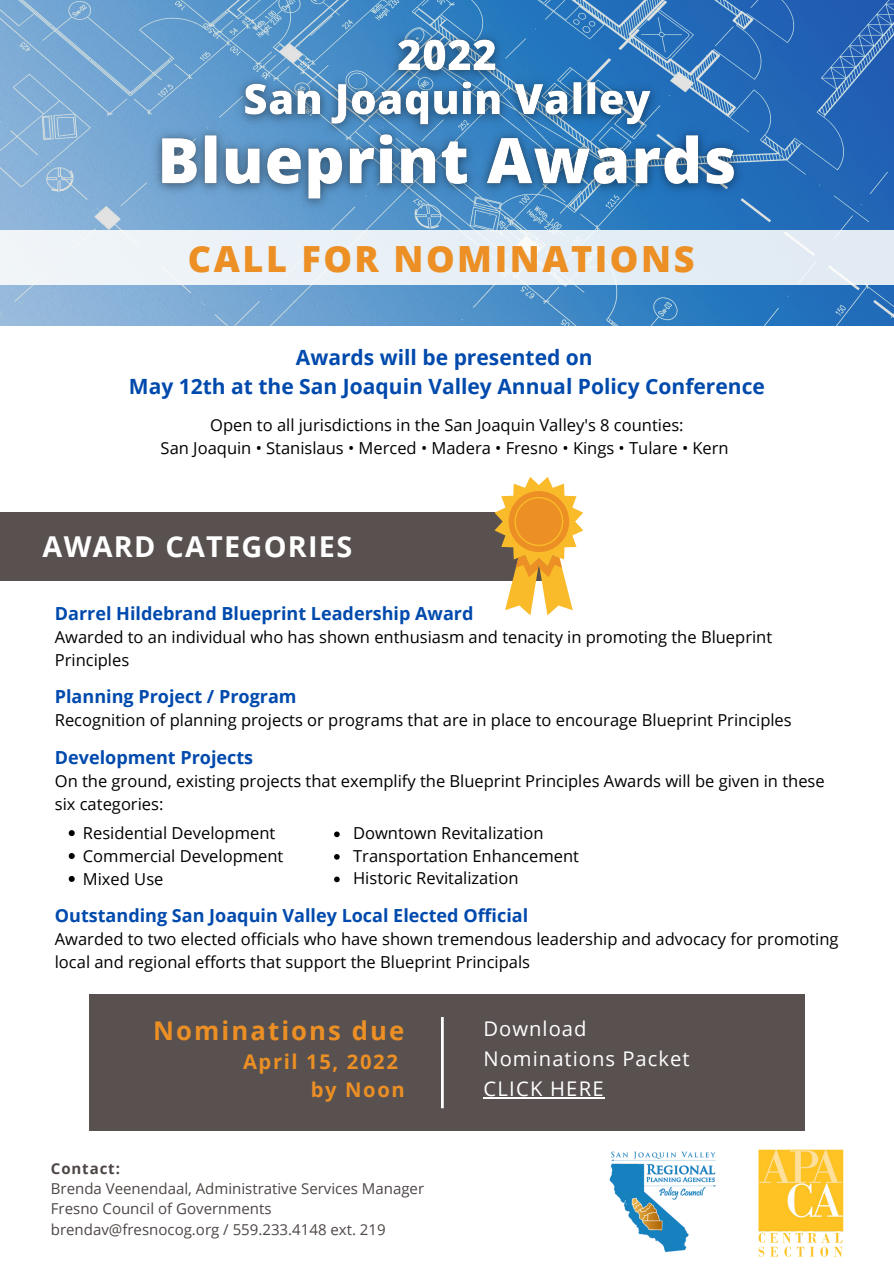
<style>
.page{position:relative;width:894px;height:1264px;background:#fff}
.page>*{position:absolute;margin:0;border:0;box-sizing:border-box;transform-origin:0 0}
.t1{font:800 36px "Open Sans";letter-spacing:.07em;color:#ec8f24}
.t2{font:700 28.8px "Open Sans";letter-spacing:.045em;color:#fff}
.t3{font:700 25.8px "Open Sans";letter-spacing:.08em;color:#ec8f24}
.t4{font:700 21px "Open Sans";color:#004aad}
.t5{font:20.25px "Open Sans";letter-spacing:.05em;color:#fff}
.t6{font:700 20.25px "Open Sans";letter-spacing:.08em;color:#ec8f24}
.t7{font:700 18px "Open Sans";color:#004aad}
.t8{font:16.5px/23px "Open Sans";color:#000}
.t9{font:15px "Open Sans";color:#4d4645}
.t10{font:700 15px "Open Sans";letter-spacing:.06em;color:#4d4645}
</style>
<div class="page">
<img style="left:0;top:0;width:893px;height:325px">
<svg style="left:69px;top:830px;width:6px;height:6px"></svg>
<svg style="left:69px;top:853px;width:6px;height:6px"></svg>
<svg style="left:69px;top:875px;width:6px;height:6px"></svg>
<div style="left:0;top:231px;width:893px;height:54px;background:#e8f0f6"></div>
<div style="left:89px;top:994px;width:715px;height:136px;background:#585150"></div>
<img style="left:609px;top:1151px;width:108px;height:102px">
<img style="left:758px;top:1149px;width:85px;height:108px">
<div style="left:0;top:512px;width:553px;height:69px;background:#585150"></div>
<svg style="left:494px;top:477px;width:89px;height:138px"></svg>
<svg style="left:441px;top:1017px;width:3px;height:91px"></svg>
<img style="left:141px;top:10px;width:612px;height:209px">
<svg style="left:334px;top:831px;width:5px;height:6px"></svg>
<svg style="left:334px;top:854px;width:5px;height:5px"></svg>
<svg style="left:334px;top:876px;width:5px;height:6px"></svg>
<hr style="left:483px;top:1097px;width:121px;height:1px;background:#fff">
<p class="t1" style="left:188px;top:233px;width:508px">CALL FOR NOMINATIONS</p>
<p class="t4" style="left:296px;top:342px;width:298px">Awards will be presented on</p>
<p class="t4" style="left:129px;top:372px;width:637px">May 12th at the San Joaquin Valley Annual Policy Conference</p>
<p class="t8" style="left:210px;top:413px;width:474px">Open to all jurisdictions in the San Joaquin Valley's 8 counties:</p>
<p class="t8" style="left:161px;top:435px;width:569px">San Joaquin • Stanislaus • Merced • Madera • Fresno • Kings • Tulare • Kern</p>
<p class="t2" style="left:43px;top:526px;width:311px">AWARD CATEGORIES</p>
<p class="t7" style="left:55px;top:600px;width:420px">Darrel Hildebrand Blueprint Leadership Award</p>
<p class="t8" style="left:55px;top:625px;width:718px">Awarded to an individual who has shown enthusiasm and tenacity in promoting the Blueprint<br>Principles</p>
<p class="t7" style="left:55px;top:684px;width:243px">Planning Project / Program</p>
<p class="t8" style="left:55px;top:708px;width:738px">Recognition of planning projects or programs that are in place to encourage Blueprint Principles</p>
<p class="t7" style="left:55px;top:744px;width:200px">Development Projects</p>
<p class="t8" style="left:55px;top:769px;width:771px">On the ground, existing projects that exemplify the Blueprint Principles Awards will be given in these six categories:</p>
<p class="t8" style="left:83px;top:820px;width:194px">Residential Development</p>
<p class="t8" style="left:83px;top:843px;width:202px">Commercial Development</p>
<p class="t8" style="left:83px;top:866px;width:82px">Mixed Use</p>
<p class="t8" style="left:353px;top:821px;width:192px">Downtown Revitalization</p>
<p class="t8" style="left:353px;top:844px;width:227px">Transportation Enhancement</p>
<p class="t8" style="left:353px;top:866px;width:167px">Historic Revitalization</p>
<p class="t7" style="left:55px;top:902px;width:475px">Outstanding San Joaquin Valley Local Elected Official</p>
<p class="t8" style="left:55px;top:927px;width:785px">Awarded to two elected officials who have shown tremendous leadership and advocacy for promoting local and regional efforts that support the Blueprint Principals</p>
<p class="t3" style="left:153px;top:1012px;width:252px">Nominations due</p>
<p class="t6" style="left:243px;top:1047px;width:156px">April 15, 2022</p>
<p class="t6" style="left:311px;top:1075px;width:95px">by Noon</p>
<p class="t10" style="left:51px;top:1157px;width:71px">Contact:</p>
<p class="t9" style="left:51px;top:1177px;width:375px">Brenda Veenendaal, Administrative Services Manager</p>
<p class="t9" style="left:51px;top:1198px;width:222px">Fresno Council of Governments</p>
<p class="t9" style="left:51px;top:1218px;width:336px">brendav@fresnocog.org / 559.233.4148 ext. 219</p>
<p class="t5" style="left:483px;top:1013px;width:105px">Download</p>
<p class="t5" style="left:483px;top:1044px;width:207px">Nominations Packet</p>
<p class="t5" style="left:483px;top:1074px;width:122px">CLICK HERE</p>
</div>
